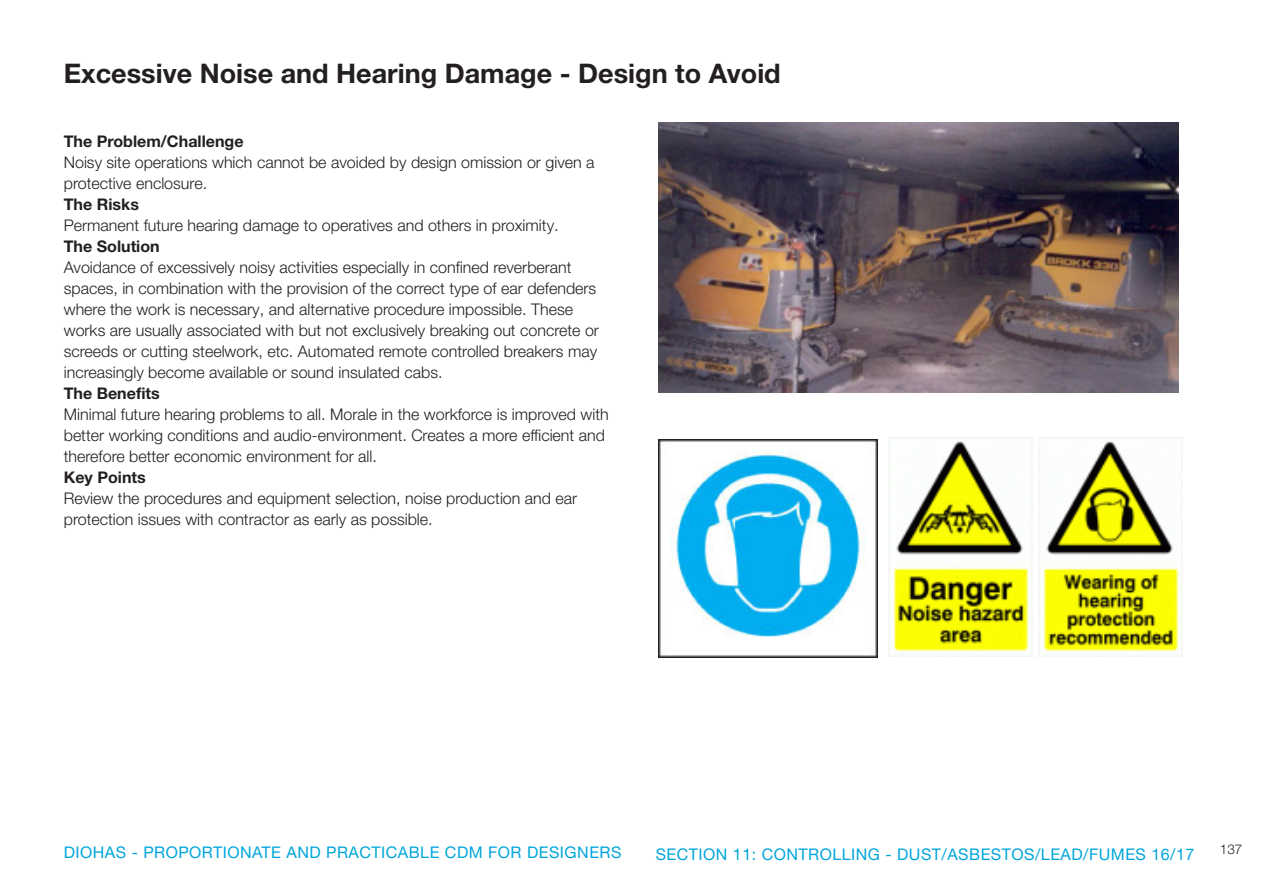
<style>
.page{position:relative;width:1263px;height:893px;background:#fff}
.page>*{position:absolute;margin:0;border:0;box-sizing:border-box;transform-origin:0 0}
.t1{font:700 27px "Helvetica Neue LT Pro";color:#231f20}
.t2{font:300 16.05px/21px "Helvetica Neue LT Pro";color:#231f20}
.Text_Medium_Heading{font:16.05px "Helvetica Neue LT Pro";letter-spacing:.03em;color:#00a6db}
.t3{font:700 16.05px "Helvetica Neue LT Pro";color:#231f20}
.t4{font:300 13.5px "Helvetica Neue LT Pro";color:#231f20}
</style>
<div class="page">
<img style="left:659px;top:122px;width:519px;height:270px">
<img style="left:659px;top:439px;width:218px;height:219px">
<img style="left:889px;top:438px;width:144px;height:218px">
<img style="left:1039px;top:438px;width:144px;height:218px">
<p class="t1" style="left:64px;top:57px;width:718px">Excessive Noise and Hearing Damage - Design to Avoid</p>
<p class="t3" style="left:64px;top:132px;width:181px">The Problem/Challenge</p>
<p class="t2" style="left:64px;top:152px;width:532px">Noisy site operations which cannot be avoided by design omission or given a protective enclosure.</p>
<p class="t3" style="left:64px;top:195px;width:77px">The Risks</p>
<p class="t2" style="left:64px;top:215px;width:496px">Permanent future hearing damage to operatives and others in proximity.</p>
<p class="t3" style="left:64px;top:237px;width:97px">The Solution</p>
<p class="t2" style="left:64px;top:257px;width:537px">Avoidance of excessively noisy activities especially in confined reverberant spaces, in combination with the provision of the correct type of ear defenders where the work is necessary, and alternative procedure impossible. These works are usually associated with but not exclusively breaking out concrete or screeds or cutting steelwork, etc. Automated remote controlled breakers may increasingly become available or sound insulated cabs.</p>
<p class="t3" style="left:64px;top:384px;width:97px">The Benefits</p>
<p class="t2" style="left:64px;top:404px;width:546px">Minimal future hearing problems to all. Morale in the workforce is improved with better working conditions and audio-environment. Creates a more efficient and therefore better economic environment for all.</p>
<p class="t3" style="left:64px;top:468px;width:84px">Key Points</p>
<p class="t2" style="left:64px;top:488px;width:515px">Review the procedures and equipment selection, noise production and ear protection issues with contractor as early as possible.</p>
<p class="Text_Medium_Heading" style="left:64px;top:842px;width:559px">DIOHAS - PROPORTIONATE AND PRACTICABLE CDM FOR DESIGNERS</p>
<p class="Text_Medium_Heading" style="left:656px;top:844px;width:540px">SECTION 11: CONTROLLING - DUST/ASBESTOS/LEAD/FUMES 16/17</p>
<p class="t4" style="left:1220px;top:841px;width:24px">137</p>
</div>
